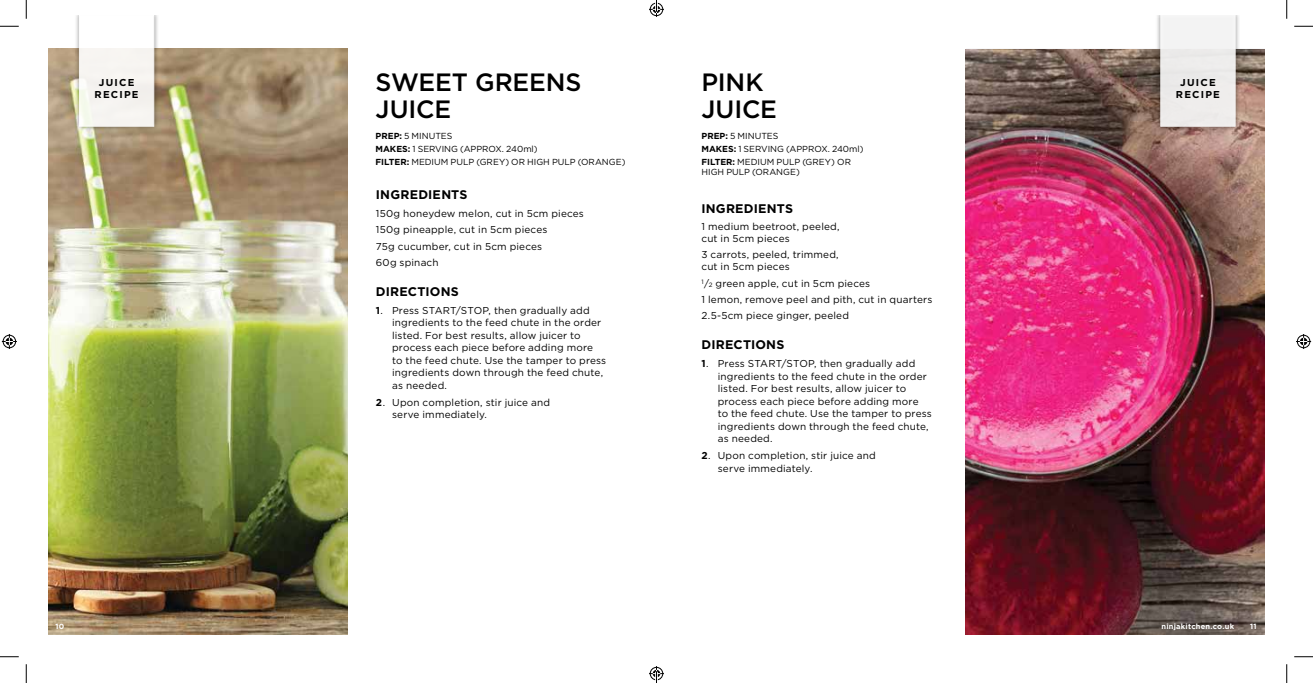
<style>
.page{position:relative;width:1313px;height:683px;background:#fff}
.page>*{position:absolute;margin:0;border:0;box-sizing:border-box;transform-origin:0 0}
.t1{font:500 25px/26.2px "Gotham";letter-spacing:-.005em;color:#000}
.t2{font:700 12.5px "Gotham";letter-spacing:.015em;color:#000}
.t3{font:10px/12.5px "Gotham";letter-spacing:.015em;color:#000}
.t4{font:700 10px/12px "Gotham";letter-spacing:.12em;color:#000;text-align:center}
.t5{font:8.75px/12.8px "Gotham";color:#000}
.t6{font:700 7.5px "Gotham";letter-spacing:.03em;color:#fff}
.s1{font-weight:700}
.s2{font-size:6.25px}
</style>
<div class="page">
<img style="left:49px;top:49px;width:298px;height:585px">
<img style="left:966px;top:49px;width:298px;height:585px">
<div style="left:74px;top:16px;width:85px;height:116px;background:#000;opacity:.5"></div>
<svg style="left:79px;top:16px;width:75px;height:110px"></svg>
<div style="left:1155px;top:16px;width:85px;height:116px;background:#000;opacity:.5"></div>
<div style="left:1160px;top:16px;width:75px;height:110px;background:#eeedec"></div>
<svg style="left:0;top:25px;width:19px;height:2px"></svg>
<svg style="left:1294px;top:25px;width:18px;height:2px"></svg>
<svg style="left:0;top:656px;width:19px;height:1px"></svg>
<svg style="left:1294px;top:656px;width:18px;height:1px"></svg>
<svg style="left:25px;top:0;width:2px;height:19px"></svg>
<svg style="left:25px;top:664px;width:2px;height:18px"></svg>
<svg style="left:1286px;top:0;width:1px;height:19px"></svg>
<svg style="left:1286px;top:664px;width:1px;height:18px"></svg>
<svg style="left:2px;top:334px;width:15px;height:15px"></svg>
<svg style="left:1296px;top:334px;width:15px;height:15px"></svg>
<svg style="left:649px;top:0;width:15px;height:17px"></svg>
<svg style="left:649px;top:666px;width:15px;height:16px"></svg>
<h1 class="t1" style="left:375px;top:69px;width:207px">SWEET GREENS<br>JUICE</h1>
<p class="t5" style="left:375px;top:129px;width:251px"><span class="s1">PREP:</span> 5 MINUTES<br><span class="s1">MAKES:</span> 1 SERVING (APPROX. 240ml)<br><span class="s1">FILTER:</span> MEDIUM PULP (GREY) OR HIGH PULP (ORANGE)</p>
<p class="t2" style="left:376px;top:187px;width:93px">INGREDIENTS</p>
<p class="t3" style="left:376px;top:205px;width:209px;line-height:16.4px">150g honeydew melon, cut in 5cm pieces<br>150g pineapple, cut in 5cm pieces<br>75g cucumber, cut in 5cm pieces<br>60g spinach</p>
<p class="t2" style="left:376px;top:283px;width:84px">DIRECTIONS</p>
<p class="t3" style="left:392px;top:303px;width:216px;text-indent:-16px"><span class="s1">1</span>. Press START/STOP, then gradually add ingredients to the feed chute in the order listed. For best results, allow juicer to process each piece before adding more<br>to the feed chute. Use the tamper to press ingredients down through the feed chute, as needed.</p>
<p class="t3" style="left:392px;top:395px;width:160px;text-indent:-16px"><span class="s1">2</span>. Upon completion, stir juice and serve immediately.</p>
<h1 class="t1" style="left:701px;top:69px;width:77px">PINK<br>JUICE</h1>
<p class="t5" style="left:701px;top:129px;width:163px"><span class="s1">PREP:</span> 5 MINUTES<br><span class="s1">MAKES:</span> 1 SERVING (APPROX. 240ml)<br><span class="s1">FILTER:</span> MEDIUM PULP (GREY) OR</p>
<p class="t5" style="left:701px;top:165px;width:100px">HIGH PULP (ORANGE)</p>
<p class="t4" style="left:95px;top:76px;width:46px">JUICE<br>RECIPE</p>
<p class="t4" style="left:1175px;top:76px;width:46px">JUICE<br>RECIPE</p>
<p class="t2" style="left:701px;top:200px;width:93px">INGREDIENTS</p>
<p class="t3" style="left:701px;top:220px;width:140px;line-height:11.9px">1 medium beetroot, peeled, cut in 5cm pieces</p>
<p class="t3" style="left:701px;top:248px;width:139px;line-height:11.9px">3 carrots, peeled, trimmed, cut in 5cm pieces</p>
<p class="t3" style="left:701px;top:274px;width:232px;line-height:16.4px"><sup>1</sup>/<span class="s2">2</span> green apple, cut in 5cm pieces<br>1 lemon, remove peel and pith, cut in quarters<br>2.5-5cm piece ginger, peeled</p>
<p class="t2" style="left:701px;top:336px;width:84px">DIRECTIONS</p>
<p class="t3" style="left:718px;top:357px;width:216px;text-indent:-16px"><span class="s1">1</span>. Press START/STOP, then gradually add ingredients to the feed chute in the order listed. For best results, allow juicer to process each piece before adding more<br>to the feed chute. Use the tamper to press ingredients down through the feed chute, as needed.</p>
<p class="t3" style="left:718px;top:449px;width:160px;text-indent:-16px"><span class="s1">2</span>. Upon completion, stir juice and serve immediately.</p>
<p class="t6" style="left:55px;top:621px;width:10px">10</p>
<p class="t6" style="left:1161px;top:621px;width:74px">ninjakitchen.co.uk</p>
<p class="t6" style="left:1250px;top:621px;width:8px">11</p>
</div>
